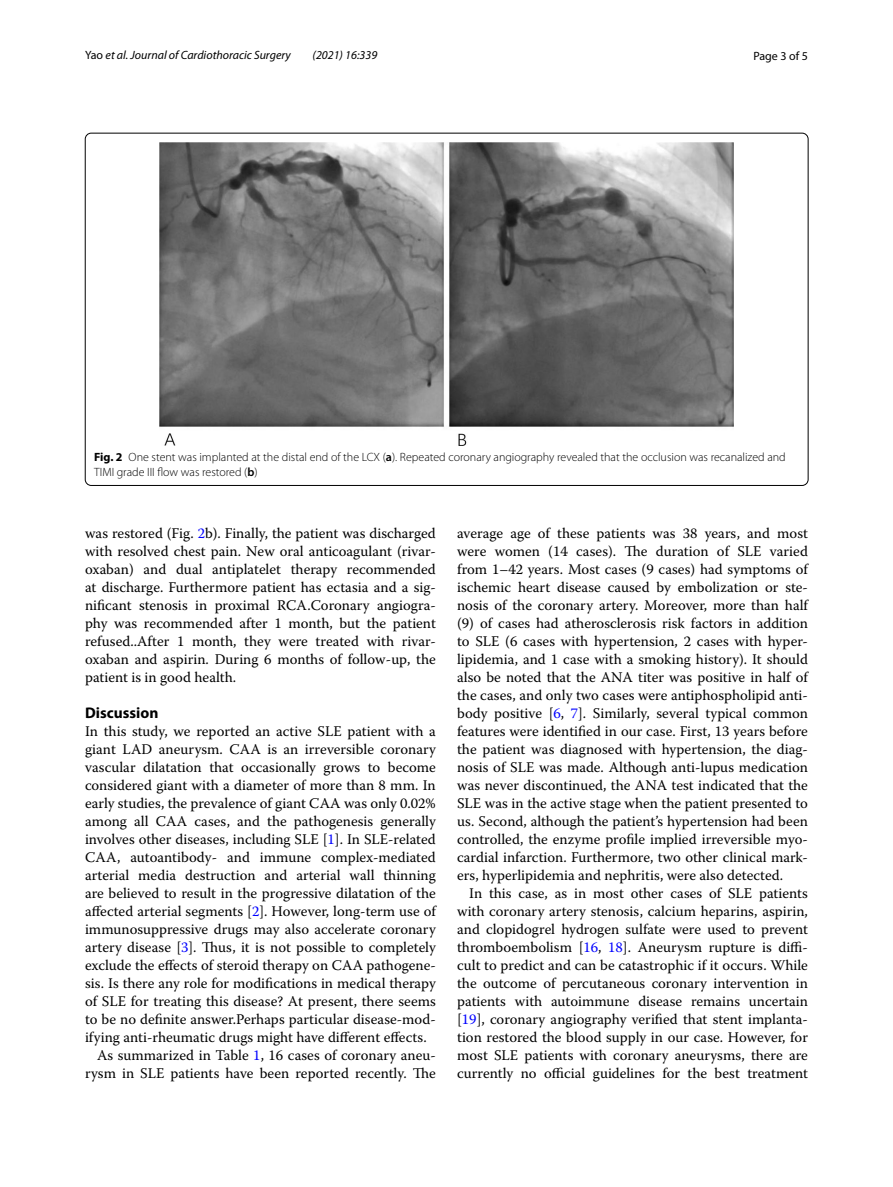
<style>
.page{position:relative;width:893px;height:1187px;background:#fff}
.page>*{position:absolute;margin:0;border:0;box-sizing:border-box;transform-origin:0 0}
.t1{font:700 15.45px "Myriad Pro";color:#000}
.t2{font:14.7px/18px "Warnock Pro";color:#000;text-align:justify}
.t3{font:300 12px/15px "Myriad Pro";color:#000}
.t4{font:italic 12px "Myriad Pro";color:#000}
.t5{font:12px "Myriad Pro";color:#000}
.s1{font-style:normal}
.s2{font-weight:700}
.s3{font-weight:600}
.s4{color:#00f}
</style>
<div class="page">
<img style="left:160px;top:142px;width:574px;height:304px">
<p class="t4" style="left:85px;top:48px;width:207px"><span class="s1">Yao</span> et al. Journal of Cardiothoracic Surgery</p>
<p class="t4" style="left:313px;top:48px;width:66px">(2021) 16:339</p>
<p class="t5" style="left:753px;top:48px;width:56px">Page 3 of 5</p>
<p class="t3" style="left:94px;top:449px;width:693px"><span class="s2">Fig. 2</span> One stent was implanted at the distal end of the LCX (<span class="s3">a</span>). Repeated coronary angiography revealed that the occlusion was recanalized and<br>TIMI grade III flow was restored (<span class="s3">b</span>)</p>
<p class="t2" style="left:85px;top:523px;width:352px">was restored (Fig. <span class="s4">2</span>b). Finally, the patient was discharged with resolved chest pain. New oral anticoagulant (rivar&shy;oxaban) and dual antiplatelet therapy recommended at discharge. Furthermore patient has ectasia and a sig&shy;nificant stenosis in proximal RCA.Coronary angiogra&shy;phy was recommended after 1 month, but the patient refused..After 1 month, they were treated with rivar&shy;oxaban and aspirin. During 6 months of follow-up, the patient is in good health.</p>
<p class="t1" style="left:85px;top:702px;width:75px">Discussion</p>
<p class="t2" style="left:85px;top:721px;width:352px">In this study, we reported an active SLE patient with a</p>
<p class="t2" style="left:85px;top:739px;width:352px">giant LAD aneurysm. CAA is an irreversible coronary</p>
<p class="t2" style="left:85px;top:757px;width:352px">vascular dilatation that occasionally grows to become</p>
<p class="t2" style="left:85px;top:775px;width:352px">considered giant with a diameter of more than 8 mm. In</p>
<p class="t2" style="left:85px;top:793px;width:352px">early studies, the prevalence of giant CAA was only 0.02%</p>
<p class="t2" style="left:85px;top:811px;width:352px">among all CAA cases, and the pathogenesis generally</p>
<p class="t2" style="left:85px;top:829px;width:352px">involves other diseases, including SLE [<span class="s4">1</span>]. In SLE-related</p>
<p class="t2" style="left:85px;top:847px;width:352px">CAA, autoantibody- and immune complex-mediated</p>
<p class="t2" style="left:85px;top:865px;width:352px">arterial media destruction and arterial wall thinning</p>
<p class="t2" style="left:85px;top:883px;width:352px">are believed to result in the progressive dilatation of the</p>
<p class="t2" style="left:85px;top:901px;width:352px">affected arterial segments [<span class="s4">2</span>]. However, long-term use of</p>
<p class="t2" style="left:85px;top:919px;width:352px">immunosuppressive drugs may also accelerate coronary</p>
<p class="t2" style="left:85px;top:937px;width:352px">artery disease [<span class="s4">3</span>]. Thus, it is not possible to completely</p>
<p class="t2" style="left:85px;top:955px;width:352px">exclude the effects of steroid therapy on CAA pathogene-</p>
<p class="t2" style="left:85px;top:973px;width:352px">sis. Is there any role for modifications in medical therapy</p>
<p class="t2" style="left:85px;top:991px;width:352px">of SLE for treating this disease? At present, there seems</p>
<p class="t2" style="left:85px;top:1009px;width:352px">to be no definite answer.Perhaps particular disease-mod-</p>
<p class="t2" style="left:85px;top:1027px;width:343px">ifying anti-rheumatic drugs might have different effects.</p>
<p class="t2" style="left:97px;top:1045px;width:340px">As summarized in Table <span class="s4">1</span>, 16 cases of coronary aneu-</p>
<p class="t2" style="left:85px;top:1063px;width:352px">rysm in SLE patients have been reported recently. The</p>
<p class="t2" style="left:457px;top:523px;width:352px">average age of these patients was 38 years, and most were women (14 cases). The duration of SLE varied from 1–42 years. Most cases (9 cases) had symptoms of ischemic heart disease caused by embolization or ste&shy;nosis of the coronary artery. Moreover, more than half (9) of cases had atherosclerosis risk factors in addition to SLE (6 cases with hypertension, 2 cases with hyper&shy;lipidemia, and 1 case with a smoking history). It should also be noted that the ANA titer was positive in half of the cases, and only two cases were antiphospholipid anti&shy;body positive [<span class="s4">6</span>, <span class="s4">7</span>]. Similarly, several typical common features were identified in our case. First, 13 years before the patient was diagnosed with hypertension, the diag&shy;nosis of SLE was made. Although anti-lupus medication was never discontinued, the ANA test indicated that the SLE was in the active stage when the patient presented to us. Second, although the patient’s hypertension had been controlled, the enzyme profile implied irreversible myo&shy;cardial infarction. Furthermore, two other clinical mark&shy;ers, hyperlipidemia and nephritis, were also detected.</p>
<p class="t2" style="left:457px;top:883px;width:352px;text-indent:12px">In this case, as in most other cases of SLE patients with coronary artery stenosis, calcium heparins, aspirin, and clopidogrel hydrogen sulfate were used to prevent thromboembolism [<span class="s4">16</span>, <span class="s4">18</span>]. Aneurysm rupture is diffi&shy;cult to predict and can be catastrophic if it occurs. While the outcome of percutaneous coronary intervention in patients with autoimmune disease remains uncertain [<span class="s4">19</span>], coronary angiography verified that stent implanta&shy;tion restored the blood supply in our case. However, for most SLE patients with coronary aneurysms, there are currently no official guidelines for the best treatment</p>
</div>
